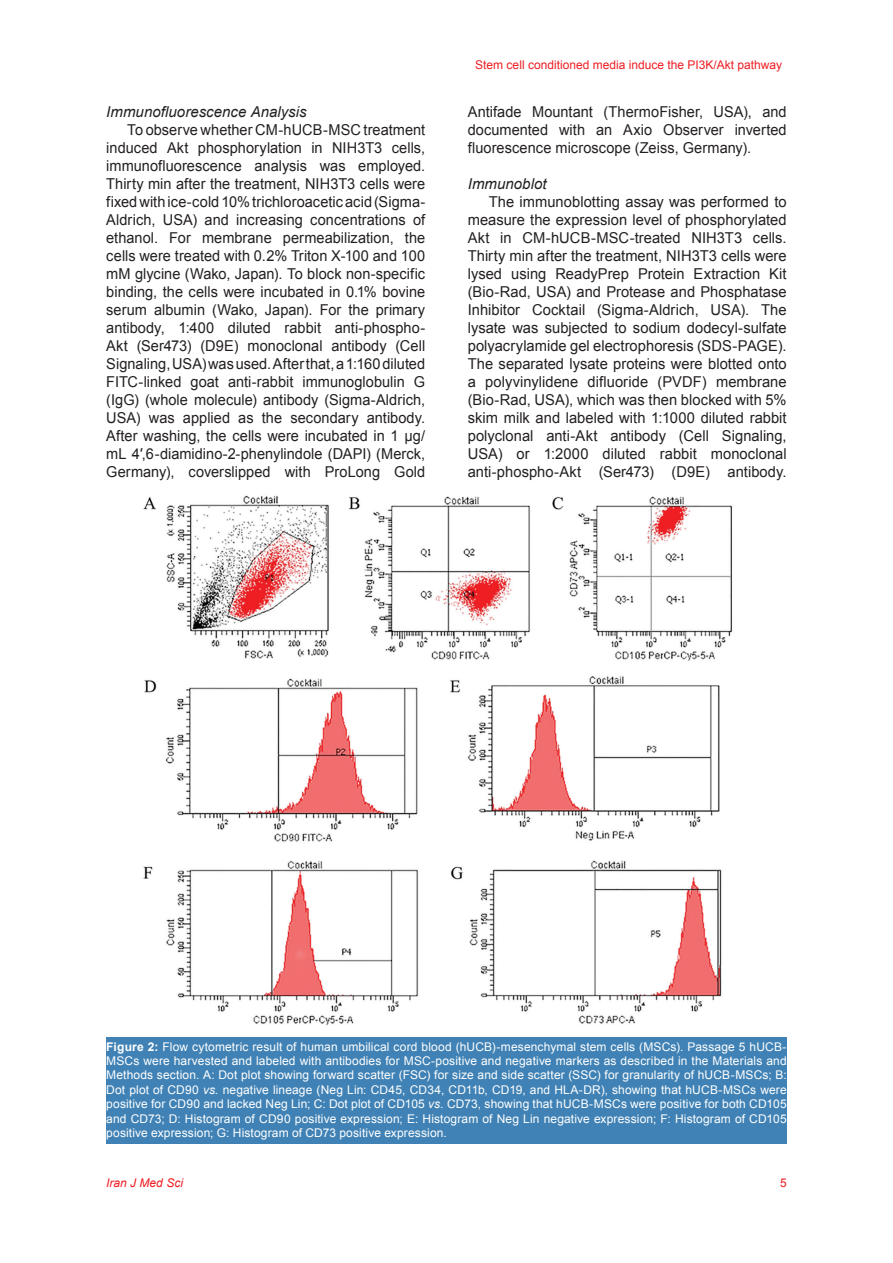
<style>
.page{position:relative;width:893px;height:1263px;background:#fff}
.page>*{position:absolute;margin:0;border:0;box-sizing:border-box;transform-origin:0 0}
.t1{font:15px/18px "Arial";letter-spacing:.005em;color:#231f20;text-align:justify}
.t2{font:italic 15px "Arial";letter-spacing:.005em;color:#231f20}
.t3{font:12px/14.4px "Arial";letter-spacing:.015em;color:#fff;text-align:justify}
.t4{font:12px "Arial";color:#ee1d23}
.t5{font:italic 12px "Arial";color:#ee1d23}
.s1{font-weight:700}
.s2{font-style:italic}
</style>
<div class="page">
<img style="left:143px;top:495px;width:590px;height:531px">
<div style="left:106px;top:1037px;width:681px;height:107px;background:#4082b5"></div>
<p class="t2" style="left:106px;top:102px;width:202px">Immunofluorescence Analysis</p>
<p class="t1" style="left:106px;top:121px;width:320px;text-indent:21px">To observe whether CM-hUCB-MSC treatment induced Akt phosphorylation in NIH3T3 cells, immunofluorescence analysis was employed.<br>Thirty min after the treatment, NIH3T3 cells were fixed with ice-cold 10% trichloroacetic acid (Sigma-Aldrich, USA) and increasing concentrations of ethanol. For membrane permeabilization, the cells were treated with 0.2% Triton X-100 and 100 mM glycine (Wako, Japan). To block non-specific binding, the cells were incubated in 0.1% bovine serum albumin (Wako, Japan). For the primary antibody, 1:400 diluted rabbit anti-phospho-Akt (Ser473) (D9E) monoclonal antibody (Cell Signaling, USA) was used. After that, a 1:160 diluted FITC-linked goat anti-rabbit immunoglobulin G (IgG) (whole molecule) antibody (Sigma-Aldrich, USA) was applied as the secondary antibody.<br>After washing, the cells were incubated in 1 μg/ mL 4′,6-diamidino-2-phenylindole (DAPI) (Merck, Germany), coverslipped with ProLong Gold</p>
<p class="t4" style="left:475px;top:57px;width:308px">Stem cell conditioned media induce the PI3K/Akt pathway</p>
<p class="t1" style="left:468px;top:103px;width:320px">Antifade Mountant (ThermoFisher, USA), and documented with an Axio Observer inverted fluorescence microscope (Zeiss, Germany).</p>
<p class="t2" style="left:468px;top:174px;width:80px">Immunoblot</p>
<p class="t1" style="left:468px;top:193px;width:320px;text-indent:21px">The immunoblotting assay was performed to measure the expression level of phosphorylated Akt in CM-hUCB-MSC-treated NIH3T3 cells.<br>Thirty min after the treatment, NIH3T3 cells were lysed using ReadyPrep Protein Extraction Kit (Bio-Rad, USA) and Protease and Phosphatase Inhibitor Cocktail (Sigma-Aldrich, USA). The lysate was subjected to sodium dodecyl-sulfate polyacrylamide gel electrophoresis (SDS-PAGE).<br>The separated lysate proteins were blotted onto a polyvinylidene difluoride (PVDF) membrane (Bio-Rad, USA), which was then blocked with 5% skim milk and labeled with 1:1000 diluted rabbit polyclonal anti-Akt antibody (Cell Signaling, USA) or 1:2000 diluted rabbit monoclonal anti-phospho-Akt (Ser473) (D9E) antibody.</p>
<p class="t3" style="left:106px;top:1039px;width:682px"><span class="s1">Figure 2:</span> Flow cytometric result of human umbilical cord blood (hUCB)-mesenchymal stem cells (MSCs). Passage 5 hUCB-MSCs were harvested and labeled with antibodies for MSC-positive and negative markers as described in the Materials and Methods section. A: Dot plot showing forward scatter (FSC) for size and side scatter (SSC) for granularity of hUCB-MSCs; B:<br>Dot plot of CD90 <span class="s2">vs.</span> negative lineage (Neg Lin: CD45, CD34, CD11b, CD19, and HLA-DR), showing that hUCB-MSCs were positive for CD90 and lacked Neg Lin; C: Dot plot of CD105 <span class="s2">vs.</span> CD73, showing that hUCB-MSCs were positive for both CD105 and CD73; D: Histogram of CD90 positive expression; E: Histogram of Neg Lin negative expression; F: Histogram of CD105 positive expression; G: Histogram of CD73 positive expression.</p>
<p class="t5" style="left:106px;top:1175px;width:78px">Iran J Med Sci</p>
<p class="t4" style="left:780px;top:1174px;width:8px">5</p>
</div>
